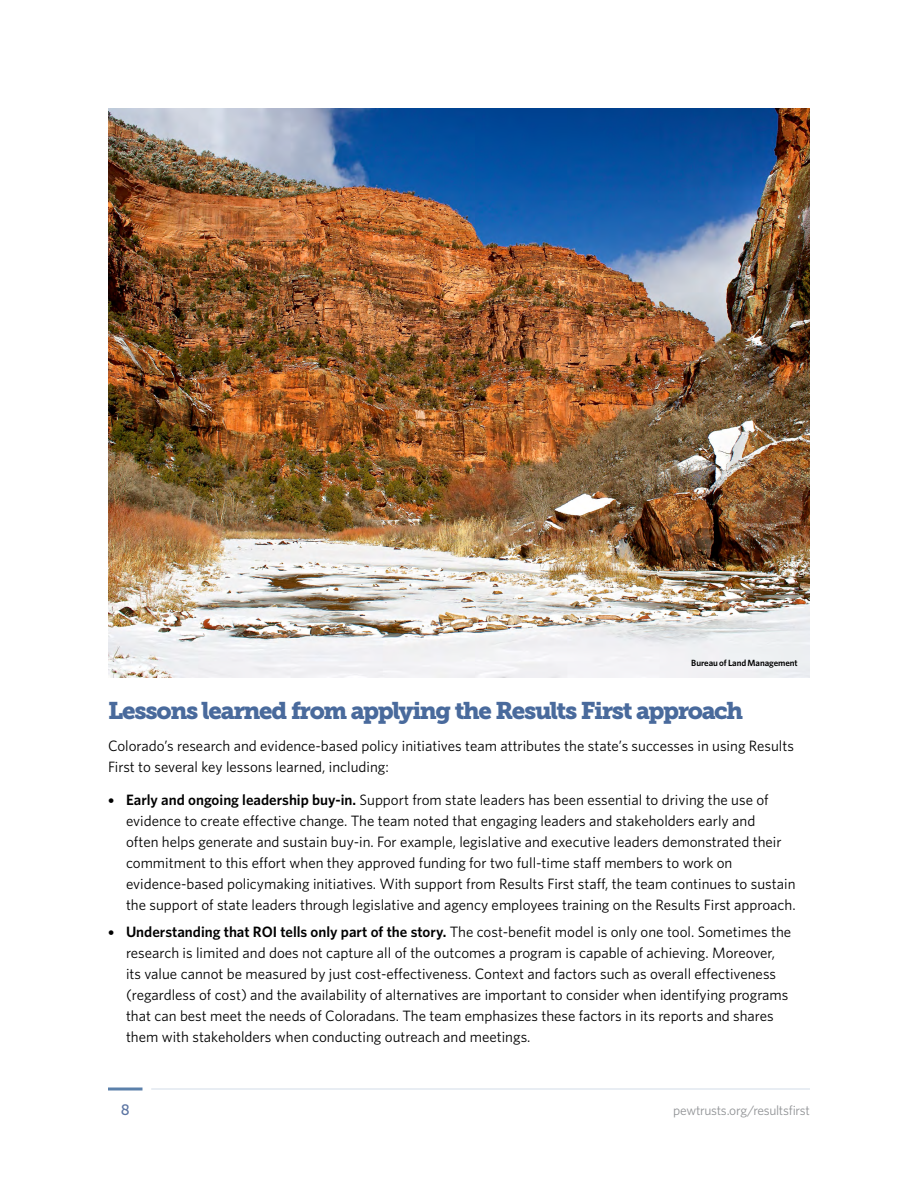
<style>
.page{position:relative;width:918px;height:1188px;background:#fff}
.page>*{position:absolute;margin:0;border:0;box-sizing:border-box;transform-origin:0 0}
.t1{font:24px "Museo Slab 900";letter-spacing:-.055em;color:#496a9c}
.t2{font:15px/21px "Whitney";color:#000}
.t3{font:15px "Museo Slab 500";color:#5c75a3}
.t4{font:13.5px "Whitney";letter-spacing:-.025em;color:#939598}
.t5{font:600 9px "Whitney";letter-spacing:-.01em;color:#000}
.s1{font-family:"Museo Sans 500"}
.s2{font-weight:600}
</style>
<div class="page">
<hr style="left:151px;top:1088px;width:659px;height:2px;background:#336195">
<hr style="left:108px;top:1088px;width:34px;height:2px;background:#336195">
<img style="left:108px;top:108px;width:702px;height:569px">
<p class="t5" style="left:691px;top:657px;width:108px">Bureau of Land Management</p>
<h1 class="t1" style="left:108px;top:697px;width:637px">Lessons learned from applying the Results First approach</h1>
<p class="t2" style="left:108px;top:735px;width:687px">Colorado’s research and evidence-based policy initiatives team attributes the state’s successes in using Results<br>First to several key lessons learned, including:</p>
<p class="t2" style="left:126px;top:789px;width:671px;text-indent:-18px"><span class="s1">•</span> <span class="s2">Early and ongoing leadership buy-in.</span> Support from state leaders has been essential to driving the use of evidence to create effective change. The team noted that engaging leaders and stakeholders early and<br>often helps generate and sustain buy-in. For example, legislative and executive leaders demonstrated their commitment to this effort when they approved funding for two full-time staff members to work on evidence-based policymaking initiatives. With support from Results First staff, the team continues to sustain the support of state leaders through legislative and agency employees training on the Results First approach.</p>
<p class="t2" style="left:126px;top:921px;width:667px;text-indent:-18px"><span class="s1">•</span> <span class="s2">Understanding that ROI tells only part of the story.</span> The cost-benefit model is only one tool. Sometimes the research is limited and does not capture all of the outcomes a program is capable of achieving. Moreover, its value cannot be measured by just cost-effectiveness. Context and factors such as overall effectiveness (regardless of cost) and the availability of alternatives are important to consider when identifying programs that can best meet the needs of Coloradans. The team emphasizes these factors in its reports and shares them with stakeholders when conducting outreach and meetings.</p>
<p class="t3" style="left:121px;top:1101px;width:10px">8</p>
<p class="t4" style="left:673px;top:1101px;width:138px">pewtrusts.org/resultsfirst</p>
</div>
